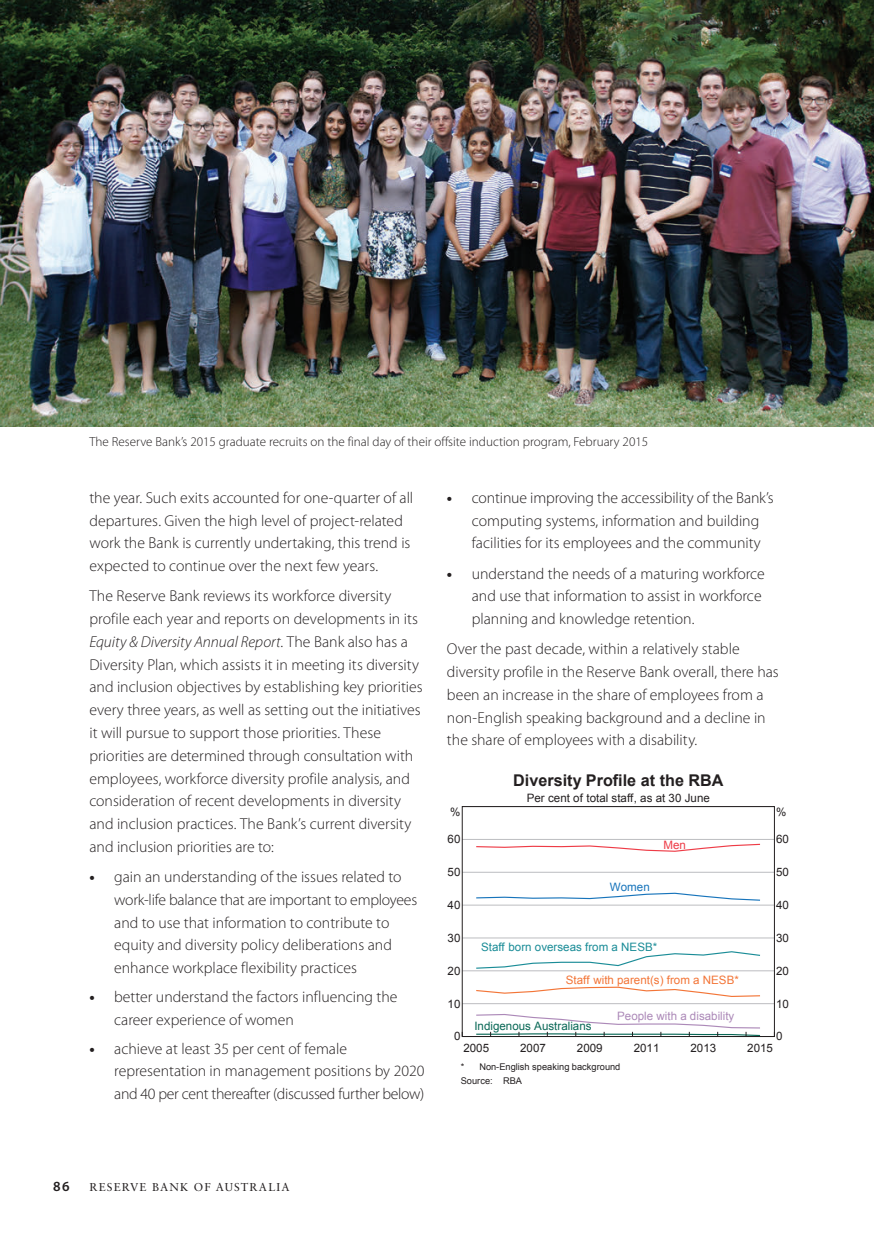
<style>
.page{position:relative;width:874px;height:1241px;background:#fff}
.page>*{position:absolute;margin:0;border:0;box-sizing:border-box;transform-origin:0 0}
.t1{font:700 16.1px "Arial";color:#231f20}
.t2{font:300 15.75px/22.8px "Myriad Pro";color:#231f20}
.t3{font:600 14px "Myriad Pro";color:#231f20}
.t4{font:300 13.12px "Myriad Pro";color:#231f20}
.t5{font:11.55px "Arial";color:#231f20}
.t6{font:11.55px "Arial";color:#f37537}
.t7{font:11.55px "Arial";color:#1a8c97}
.t8{font:11.55px "Arial";color:#ac89b8}
.t9{font:11.55px "Arial";color:#096856}
.t10{font:11.55px "Arial";color:#1774bb}
.t11{font:11.55px "Arial";color:#ee3b46}
.t12{font:11.38px "Sabon LT Std";letter-spacing:.1em;color:#231f20}
.t13{font:9.28px/14px "Arial";color:#231f20}
.s1{font-style:italic}
.s2{font-weight:700}
</style>
<div class="page">
<hr style="left:462px;top:1036px;width:312px;height:1px;background:#231f20">
<hr style="left:462px;top:1003px;width:312px;height:1px;background:#bcbdc0">
<hr style="left:462px;top:970px;width:312px;height:1px;background:#bcbdc0">
<hr style="left:462px;top:937px;width:312px;height:1px;background:#bcbdc0">
<hr style="left:462px;top:904px;width:312px;height:1px;background:#bcbdc0">
<hr style="left:462px;top:871px;width:312px;height:1px;background:#bcbdc0">
<hr style="left:462px;top:839px;width:312px;height:1px;background:#bcbdc0">
<svg style="left:476px;top:951px;width:284px;height:18px"></svg>
<svg style="left:476px;top:986px;width:284px;height:11px"></svg>
<svg style="left:476px;top:892px;width:284px;height:9px"></svg>
<svg style="left:476px;top:843px;width:284px;height:9px"></svg>
<div style="left:461px;top:806px;width:313px;height:230px;border:1px solid #231f20"></div>
<svg style="left:475px;top:1014px;width:285px;height:22px"></svg>
<img style="left:0;top:0;width:873px;height:427px">
<p class="t4" style="left:89px;top:434px;width:560px">The Reserve Bank’s 2015 graduate recruits on the final day of their offsite induction program, February 2015</p>
<p class="t2" style="left:89px;top:486px;width:325px">the year. Such exits accounted for one-quarter of all departures. Given the high level of project-related work the Bank is currently undertaking, this trend is expected to continue over the next few years.</p>
<p class="t2" style="left:89px;top:584px;width:335px">The Reserve Bank reviews its workforce diversity profile each year and reports on developments in its <span class="s1">Equity &amp; Diversity Annual Report</span>. The Bank also has a Diversity Plan, which assists it in meeting its diversity and inclusion objectives by establishing key priorities every three years, as well as setting out the initiatives it will pursue to support those priorities. These priorities are determined through consultation with employees, workforce diversity profile analysis, and consideration of recent developments in diversity and inclusion practices. The Bank’s current diversity and inclusion priorities are to:</p>
<p class="t2" style="left:114px;top:865px;width:304px;text-indent:-25px"><span class="s2">•</span> gain an understanding of the issues related to work-life balance that are important to employees and to use that information to contribute to equity and diversity policy deliberations and enhance workplace flexibility practices</p>
<p class="t2" style="left:114px;top:985px;width:285px;text-indent:-25px"><span class="s2">•</span> better understand the factors influencing the career experience of women</p>
<p class="t2" style="left:114px;top:1036px;width:311px;text-indent:-25px"><span class="s2">•</span> achieve at least 35 per cent of female representation in management positions by 2020 and 40 per cent thereafter (discussed further below)</p>
<p class="t2" style="left:471px;top:486px;width:303px;text-indent:-25px"><span class="s2">•</span> continue improving the accessibility of the Bank’s computing systems, information and building facilities for its employees and the community</p>
<p class="t2" style="left:471px;top:561px;width:294px;text-indent:-25px"><span class="s2">•</span> understand the needs of a maturing workforce and use that information to assist in workforce planning and knowledge retention.</p>
<p class="t2" style="left:446px;top:637px;width:333px">Over the past decade, within a relatively stable diversity profile in the Reserve Bank overall, there has been an increase in the share of employees from a non-English speaking background and a decline in the share of employees with a disability.</p>
<p class="t5" style="left:450px;top:803px;width:12px">%</p>
<p class="t5" style="left:447px;top:831px;width:14px">60</p>
<p class="t5" style="left:447px;top:864px;width:14px">50</p>
<p class="t1" style="left:513px;top:769px;width:212px">Diversity Profile at the RBA</p>
<p class="t5" style="left:526px;top:790px;width:184px">Per cent of total staff, as at 30 June</p>
<p class="t11" style="left:663px;top:837px;width:24px">Men</p>
<p class="t10" style="left:609px;top:878px;width:41px">Women</p>
<p class="t5" style="left:775px;top:803px;width:12px">%</p>
<p class="t5" style="left:775px;top:831px;width:14px">60</p>
<p class="t5" style="left:775px;top:864px;width:14px">50</p>
<p class="t5" style="left:447px;top:897px;width:14px">40</p>
<p class="t5" style="left:775px;top:897px;width:14px">40</p>
<p class="t5" style="left:447px;top:930px;width:14px">30</p>
<p class="t7" style="left:481px;top:938px;width:177px">Staff born overseas from a NESB*</p>
<p class="t5" style="left:775px;top:930px;width:14px">30</p>
<p class="t5" style="left:447px;top:962px;width:14px">20</p>
<p class="t6" style="left:565px;top:971px;width:174px">Staff with parent(s) from a NESB*</p>
<p class="t5" style="left:775px;top:962px;width:14px">20</p>
<p class="t5" style="left:447px;top:995px;width:14px">10</p>
<p class="t5" style="left:775px;top:995px;width:14px">10</p>
<p class="t5" style="left:454px;top:1028px;width:8px">0</p>
<p class="t9" style="left:474px;top:1018px;width:119px">Indigenous Australians</p>
<p class="t8" style="left:617px;top:1008px;width:119px">People with a disability</p>
<p class="t5" style="left:775px;top:1028px;width:8px">0</p>
<p class="t5" style="left:463px;top:1039px;width:27px">2005</p>
<p class="t5" style="left:520px;top:1039px;width:27px">2007</p>
<p class="t5" style="left:576px;top:1039px;width:27px">2009</p>
<p class="t5" style="left:633px;top:1039px;width:27px">2011</p>
<p class="t5" style="left:690px;top:1039px;width:27px">2013</p>
<p class="t5" style="left:746px;top:1039px;width:27px">2015</p>
<p class="t13" style="left:460px;top:1059px;width:161px">* Non-English speaking background<br>Source: RBA</p>
<p class="t3" style="left:53px;top:1177px;width:18px">86</p>
<p class="t12" style="left:89px;top:1180px;width:201px">RESERVE BANK OF AUSTRALIA</p>
</div>
